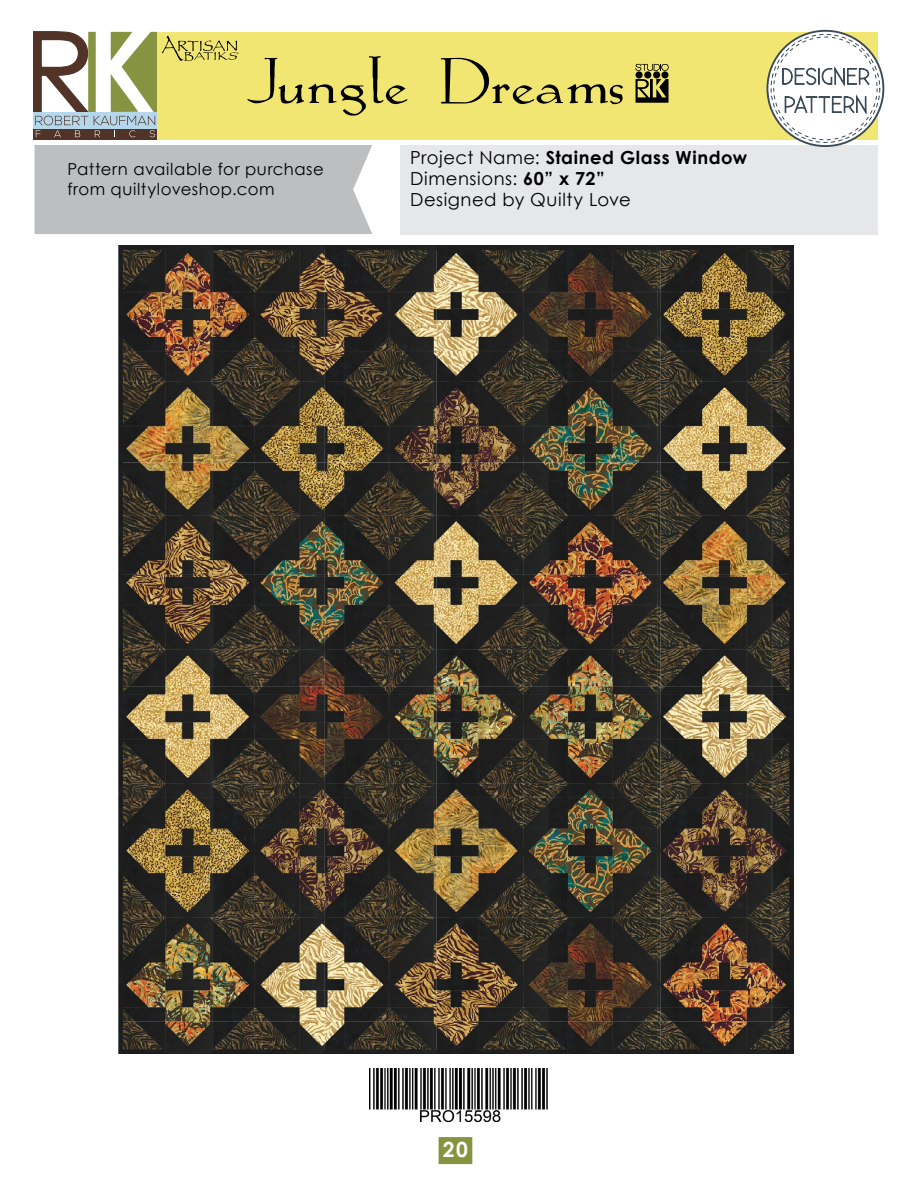
<style>
.page{position:relative;width:918px;height:1188px;background:#fff}
.page>*{position:absolute;margin:0;border:0;box-sizing:border-box;transform-origin:0 0}
.t1{font:700 21px "Century Gothic";color:#fff}
.t2{font:18px/21px "Century Gothic";letter-spacing:.03em;color:#000}
.t3{font:16.5px/19.8px "Century Gothic";letter-spacing:.035em;color:#000}
.s1{font-weight:700}
</style>
<div class="page">
<div style="left:439px;top:1137px;width:33px;height:27px;background:#869441"></div>
<img style="left:369px;top:1068px;width:179px;height:54px">
<img style="left:118px;top:245px;width:675px;height:809px">
<div style="left:35px;top:145px;width:337px;height:89px;background:#bcbec0"></div>
<div style="left:400px;top:145px;width:478px;height:89px;background:#e6e7e8"></div>
<div style="left:153px;top:32px;width:725px;height:107px;background:#f1e671"></div>
<svg style="left:767px;top:31px;width:116px;height:115px"></svg>
<div style="left:767px;top:30px;width:117px;height:117px;border:2px solid #3a4a57;border-radius:50%"></div>
<svg style="left:771px;top:34px;width:109px;height:108px"></svg>
<div style="left:774px;top:37px;width:103px;height:103px;background:#fff;border-radius:50%"></div>
<svg style="left:782px;top:66px;width:88px;height:51px"></svg>
<svg style="left:34px;top:32px;width:373px;height:107px"></svg>
<svg style="left:441px;top:58px;width:182px;height:46px"></svg>
<svg style="left:636px;top:79px;width:33px;height:24px"></svg>
<div style="left:636px;top:71px;width:7px;height:7px;background:#000;border-radius:50%"></div>
<div style="left:644px;top:71px;width:7px;height:7px;background:#000;border-radius:50%"></div>
<div style="left:653px;top:71px;width:7px;height:7px;background:#000;border-radius:50%"></div>
<div style="left:661px;top:71px;width:8px;height:7px;background:#000;border-radius:50%"></div>
<svg style="left:636px;top:64px;width:33px;height:7px"></svg>
<p class="t3" style="left:67px;top:159px;width:258px">Pattern available for purchase from quiltyloveshop.com</p>
<p class="t2" style="left:410px;top:147px;width:339px">Project Name: <span class="s1">Stained Glass Window<br></span>Dimensions: <span class="s1">60” x 72”<br></span>Designed by Quilty Love</p>
<p class="t1" style="left:443px;top:1134px;width:27px">20</p>
</div>
